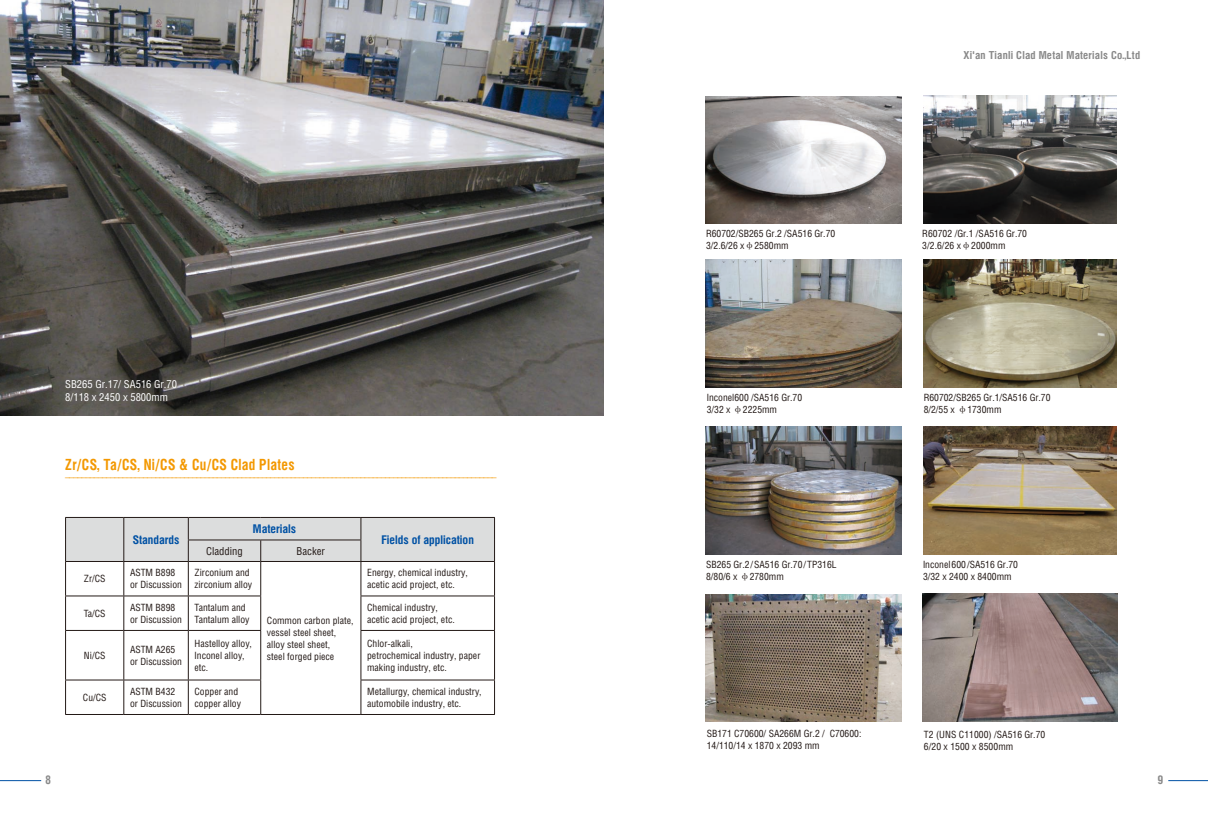
<style>
.page{position:relative;width:1208px;height:825px;background:#fff}
.page>*{position:absolute;margin:0;border:0;box-sizing:border-box;transform-origin:0 0}
.t1{font:700 15.4px "Helios Cond";letter-spacing:.02em;color:#f39800;scale:.91 1}
.t2{font:700 12px "Helios Cond";color:#0051a4}
.t3{font:700 12px "Helios Cond";color:#898989}
.t4{font:11px/13.2px "Helios Cond";color:#fff}
.t5{font:700 11px "Helios Cond";letter-spacing:.02em;color:#898989}
.t6{font:11px "Helios Cond";color:#231916}
.t7{font:10px/12px "Helios Cond";color:#231916}
.t8{font:300 10px "Helios Cond";color:#f39800}
.s1{font-family:"Sim Sun"}
</style>
<div class="page">
<hr style="left:0;top:780px;width:41px;height:1px;background:#0051a4">
<hr style="left:1168px;top:780px;width:40px;height:1px;background:#0051a4">
<div style="left:65px;top:517px;width:430px;height:44px;background:#dcdddd"></div>
<hr style="left:65px;top:561px;width:59px;height:1px;background:#231916">
<hr style="left:65px;top:562px;width:1px;height:34px;background:#231916">
<hr style="left:124px;top:561px;width:64px;height:1px;background:#231916">
<hr style="left:123px;top:562px;width:1px;height:34px;background:#231916">
<hr style="left:188px;top:561px;width:73px;height:1px;background:#231916">
<hr style="left:188px;top:562px;width:1px;height:34px;background:#231916">
<hr style="left:261px;top:561px;width:100px;height:1px;background:#231916">
<hr style="left:260px;top:562px;width:1px;height:34px;background:#231916">
<hr style="left:361px;top:561px;width:134px;height:1px;background:#231916">
<hr style="left:360px;top:562px;width:1px;height:34px;background:#231916">
<hr style="left:494px;top:562px;width:1px;height:34px;background:#231916">
<hr style="left:65px;top:596px;width:59px;height:1px;background:#231916">
<hr style="left:65px;top:596px;width:1px;height:34px;background:#231916">
<hr style="left:124px;top:596px;width:64px;height:1px;background:#231916">
<hr style="left:123px;top:596px;width:1px;height:34px;background:#231916">
<hr style="left:188px;top:596px;width:73px;height:1px;background:#231916">
<hr style="left:188px;top:596px;width:1px;height:34px;background:#231916">
<hr style="left:260px;top:596px;width:1px;height:34px;background:#231916">
<hr style="left:360px;top:596px;width:135px;height:1px;background:#231916">
<hr style="left:360px;top:596px;width:1px;height:34px;background:#231916">
<hr style="left:494px;top:596px;width:1px;height:34px;background:#231916">
<hr style="left:65px;top:630px;width:59px;height:1px;background:#231916">
<hr style="left:65px;top:631px;width:1px;height:49px;background:#231916">
<hr style="left:124px;top:630px;width:64px;height:1px;background:#231916">
<hr style="left:123px;top:631px;width:1px;height:49px;background:#231916">
<hr style="left:188px;top:630px;width:73px;height:1px;background:#231916">
<hr style="left:188px;top:631px;width:1px;height:49px;background:#231916">
<hr style="left:260px;top:631px;width:1px;height:49px;background:#231916">
<hr style="left:360px;top:630px;width:135px;height:1px;background:#231916">
<hr style="left:360px;top:631px;width:1px;height:49px;background:#231916">
<hr style="left:494px;top:631px;width:1px;height:49px;background:#231916">
<hr style="left:65px;top:680px;width:59px;height:1px;background:#231916">
<hr style="left:65px;top:680px;width:1px;height:34px;background:#231916">
<hr style="left:124px;top:680px;width:64px;height:1px;background:#231916">
<hr style="left:123px;top:680px;width:1px;height:34px;background:#231916">
<hr style="left:188px;top:680px;width:73px;height:1px;background:#231916">
<hr style="left:188px;top:680px;width:1px;height:34px;background:#231916">
<hr style="left:260px;top:680px;width:1px;height:34px;background:#231916">
<hr style="left:360px;top:680px;width:135px;height:1px;background:#231916">
<hr style="left:360px;top:680px;width:1px;height:34px;background:#231916">
<hr style="left:494px;top:680px;width:1px;height:34px;background:#231916">
<hr style="left:65px;top:714px;width:59px;height:1px;background:#231916">
<hr style="left:124px;top:714px;width:64px;height:1px;background:#231916">
<hr style="left:188px;top:714px;width:73px;height:1px;background:#231916">
<hr style="left:261px;top:714px;width:100px;height:1px;background:#231916">
<hr style="left:361px;top:714px;width:134px;height:1px;background:#231916">
<img style="left:705px;top:96px;width:196px;height:128px">
<img style="left:923px;top:96px;width:193px;height:128px">
<img style="left:705px;top:259px;width:196px;height:128px">
<img style="left:922px;top:594px;width:195px;height:127px">
<img style="left:705px;top:594px;width:196px;height:127px">
<img style="left:0;top:1px;width:604px;height:414px">
<img style="left:923px;top:427px;width:193px;height:127px">
<img style="left:705px;top:427px;width:196px;height:127px">
<img style="left:923px;top:259px;width:193px;height:128px">
<p class="t4" style="left:65px;top:377px;width:113px">SB265 Gr.17/ SA516 Gr.70<br>8/118 x 2450 x 5800mm</p>
<p class="t1" style="left:65px;top:455px;width:253px">Zr/CS, Ta/CS, Ni/CS &amp; Cu/CS Clad Plates</p>
<p class="t8" style="left:65px;top:468px;width:433px">_________________________________________________________________________________________________________</p>
<p class="t2" style="left:133px;top:532px;width:48px">Standards</p>
<p class="t2" style="left:253px;top:522px;width:45px">Materials</p>
<p class="t6" style="left:206px;top:544px;width:38px">Cladding</p>
<p class="t6" style="left:297px;top:544px;width:30px">Backer</p>
<p class="t7" style="left:84px;top:573px;width:23px">Zr/CS</p>
<p class="t7" style="left:130px;top:567px;width:53px">ASTM B898 or Discussion</p>
<p class="t7" style="left:194px;top:567px;width:59px">Zirconium and zirconium alloy</p>
<p class="t2" style="left:381px;top:532px;width:94px">Fields of application</p>
<p class="t7" style="left:367px;top:567px;width:102px">Energy, chemical industry, acetic acid project, etc.</p>
<p class="t7" style="left:84px;top:607px;width:23px">Ta/CS</p>
<p class="t7" style="left:130px;top:601px;width:53px">ASTM B898 or Discussion</p>
<p class="t7" style="left:195px;top:601px;width:56px">Tantalum and<br>Tantalum alloy</p>
<p class="t7" style="left:367px;top:601px;width:89px">Chemical industry, acetic acid project, etc.</p>
<p class="t7" style="left:84px;top:649px;width:23px">Ni/CS</p>
<p class="t7" style="left:130px;top:643px;width:53px">ASTM A265 or Discussion</p>
<p class="t7" style="left:195px;top:637px;width:59px">Hastelloy alloy,<br>Inconel alloy, etc.</p>
<p class="t7" style="left:367px;top:637px;width:115px">Chlor-alkali,<br>petrochemical industry, paper making industry, etc.</p>
<p class="t7" style="left:83px;top:691px;width:25px">Cu/CS</p>
<p class="t7" style="left:130px;top:685px;width:53px">ASTM B432 or Discussion</p>
<p class="t7" style="left:195px;top:685px;width:48px">Copper and copper alloy</p>
<p class="t7" style="left:367px;top:685px;width:116px">Metallurgy, chemical industry, automobile industry, etc.</p>
<p class="t7" style="left:267px;top:614px;width:88px">Common carbon plate, vessel steel sheet, alloy steel sheet,<br>steel forged piece</p>
<p class="t7" style="left:706px;top:227px;width:131px">R60702/SB265 Gr.2 /SA516 Gr.70<br>3/2.6/26 x<span class="s1">φ</span>2580mm</p>
<p class="t5" style="left:963px;top:49px;width:178px">Xi'an Tianli Clad Metal Materials Co.,Ltd</p>
<p class="t7" style="left:922px;top:227px;width:106px">R60702 /Gr.1 /SA516 Gr.70<br>3/2.6/26 x<span class="s1">φ</span>2000mm</p>
<p class="t7" style="left:707px;top:391px;width:97px">Inconel600 /SA516 Gr.70<br>3/32 x <span class="s1">φ</span>2225mm</p>
<p class="t7" style="left:923px;top:391px;width:128px">R60702/SB265 Gr.1/SA516 Gr.70<br>8/2/55 x <span class="s1">φ</span>1730mm</p>
<p class="t7" style="left:706px;top:558px;width:132px">SB265 Gr.2/SA516 Gr.70/TP316L<br>8/80/6 x <span class="s1">φ</span>2780mm</p>
<p class="t7" style="left:923px;top:559px;width:97px">Inconel600/SA516 Gr.70<br>3/32 x 2400 x 8400mm</p>
<p class="t7" style="left:707px;top:728px;width:156px">SB171 C70600/ SA266M Gr.2 / C70600:<br>14/110/14 x 1870 x 2093 mm</p>
<p class="t7" style="left:924px;top:728px;width:123px">T2 (UNS C11000) /SA516 Gr.70<br>6/20 x 1500 x 8500mm</p>
<p class="t3" style="left:45px;top:772px;width:8px">8</p>
<p class="t3" style="left:1157px;top:772px;width:7px">9</p>
</div>
